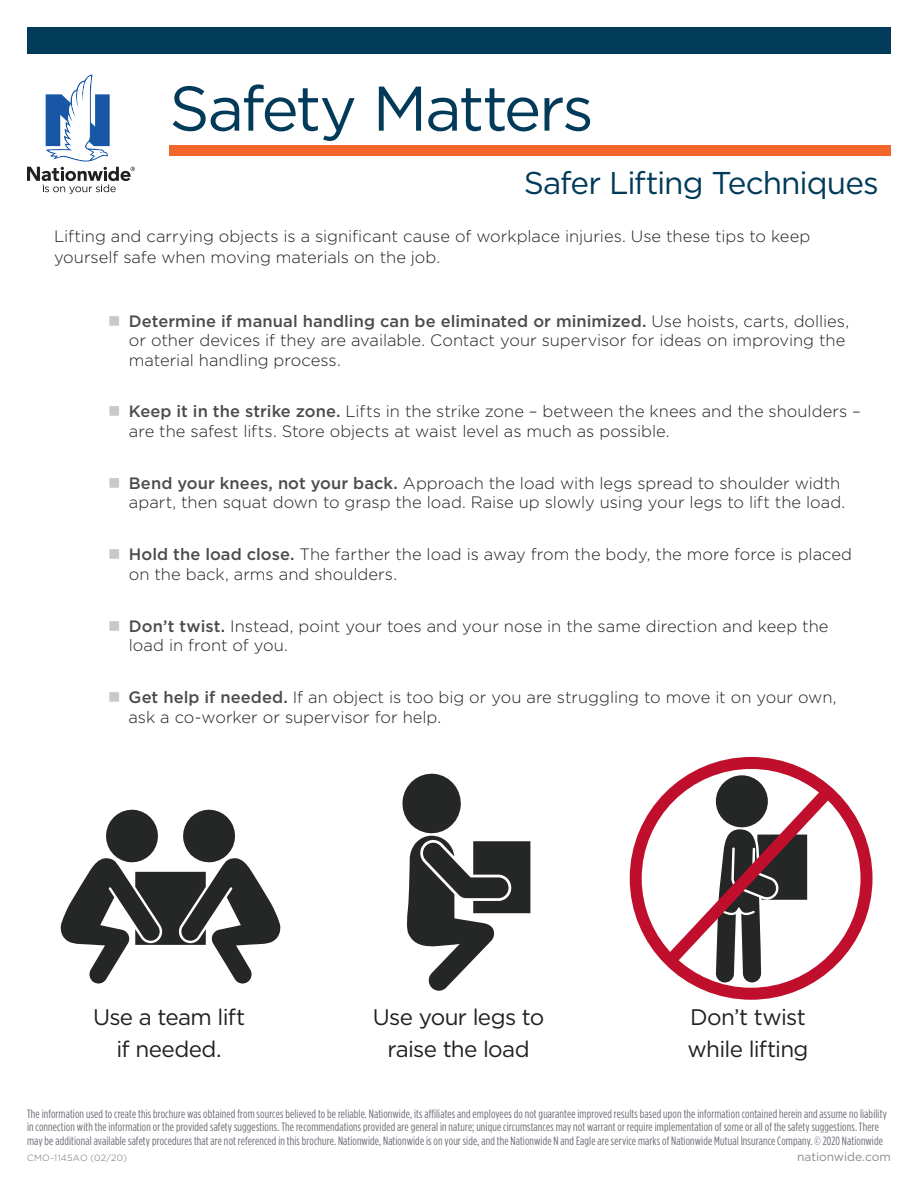
<style>
.page{position:relative;width:918px;height:1188px;background:#fff}
.page>*{position:absolute;margin:0;border:0;box-sizing:border-box;transform-origin:0 0}
.t1{font:63px "Gotham";letter-spacing:-.035em;color:#023b5a}
.t2{font:31.5px "Gotham";letter-spacing:-.03em;color:#023b5a}
.t3{font:22.5px/31.5px "Gotham";letter-spacing:-.03em;color:#231f20;text-align:center}
.t4{font:300 16.5px/19.5px "Gotham";color:#231f20}
.t5{font:12px/13.5px "Gotham Condensed";letter-spacing:.015em;color:#696b73}
.t6{font:12px "Gotham";letter-spacing:-.01em;color:#898b8e}
.t7{font:300 9px "Gotham";letter-spacing:.03em;color:#696b73}
.s1{color:#cac7c6}
.s2{font-weight:500;color:#4b4c4d}
</style>
<div class="page">
<div style="left:27px;top:27px;width:864px;height:27px;background:#023b5a"></div>
<svg style="left:27px;top:75px;width:108px;height:119px"></svg>
<svg style="left:60px;top:809px;width:221px;height:175px"></svg>
<div style="left:169px;top:145px;width:722px;height:10px;background:#f26729"></div>
<svg style="left:402px;top:773px;width:128px;height:218px"></svg>
<svg style="left:634px;top:759px;width:226px;height:241px"></svg>
<div style="left:630px;top:757px;width:243px;height:243px;border:12px solid #c00f2c;border-radius:50%"></div>
<svg style="left:653px;top:775px;width:191px;height:208px"></svg>
<h1 class="t1" style="left:169px;top:68px;width:426px">Safety Matters</h1>
<h2 class="t2" style="left:524px;top:163px;width:356px">Safer Lifting Techniques</h2>
<p class="t4" style="left:54px;top:225px;width:758px;line-height:21px">Lifting and carrying objects is a significant cause of workplace injuries. Use these tips to keep yourself safe when moving materials on the job.</p>
<p class="t4" style="left:129px;top:311px;width:722px;text-indent:-21px"><span class="s1">■</span> <span class="s2">Determine if manual handling can be eliminated or minimized.</span> Use hoists, carts, dollies, or other devices if they are available. Contact your supervisor for ideas on improving the material handling process.</p>
<p class="t4" style="left:129px;top:401px;width:734px;text-indent:-21px"><span class="s1">■</span> <span class="s2">Keep it in the strike zone.</span> Lifts in the strike zone – between the knees and the shoulders – are the safest lifts. Store objects at waist level as much as possible.</p>
<p class="t4" style="left:129px;top:473px;width:718px;text-indent:-21px"><span class="s1">■</span> <span class="s2">Bend your knees, not your back.</span> Approach the load with legs spread to shoulder width apart, then squat down to grasp the load. Raise up slowly using your legs to lift the load.</p>
<p class="t4" style="left:129px;top:544px;width:725px;text-indent:-21px"><span class="s1">■</span> <span class="s2">Hold the load close.</span> The farther the load is away from the body, the more force is placed on the back, arms and shoulders.</p>
<p class="t4" style="left:129px;top:616px;width:701px;text-indent:-21px"><span class="s1">■</span> <span class="s2">Don’t twist.</span> Instead, point your toes and your nose in the same direction and keep the load in front of you.</p>
<p class="t4" style="left:129px;top:687px;width:710px;text-indent:-21px"><span class="s1">■</span> <span class="s2">Get help if needed.</span> If an object is too big or you are struggling to move it on your own, ask a co-worker or supervisor for help.</p>
<h3 class="t3" style="left:93px;top:1001px;width:154px">Use a team lift if needed.</h3>
<h3 class="t3" style="left:373px;top:1001px;width:173px">Use your legs to raise the load</h3>
<h3 class="t3" style="left:688px;top:1001px;width:122px;text-align:left">Don’t twist while lifting</h3>
<p class="t5" style="left:27px;top:1106px;width:861px">The information used to create this brochure was obtained from sources believed to be reliable. Nationwide, its affiliates and employees do not guarantee improved results based upon the information contained herein and assume no liability in connection with the information or the provided safety suggestions. The recommendations provided are general in nature; unique circumstances may not warrant or require implementation of some or all of the safety suggestions. There may be additional available safety procedures that are not referenced in this brochure. Nationwide, Nationwide is on your side, and the Nationwide N and Eagle are service marks of Nationwide Mutual Insurance Company. © 2020 Nationwide</p>
<p class="t7" style="left:27px;top:1152px;width:102px">CMO-1145AO (02/20)</p>
<p class="t6" style="left:797px;top:1149px;width:95px">nationwide.com</p>
</div>
